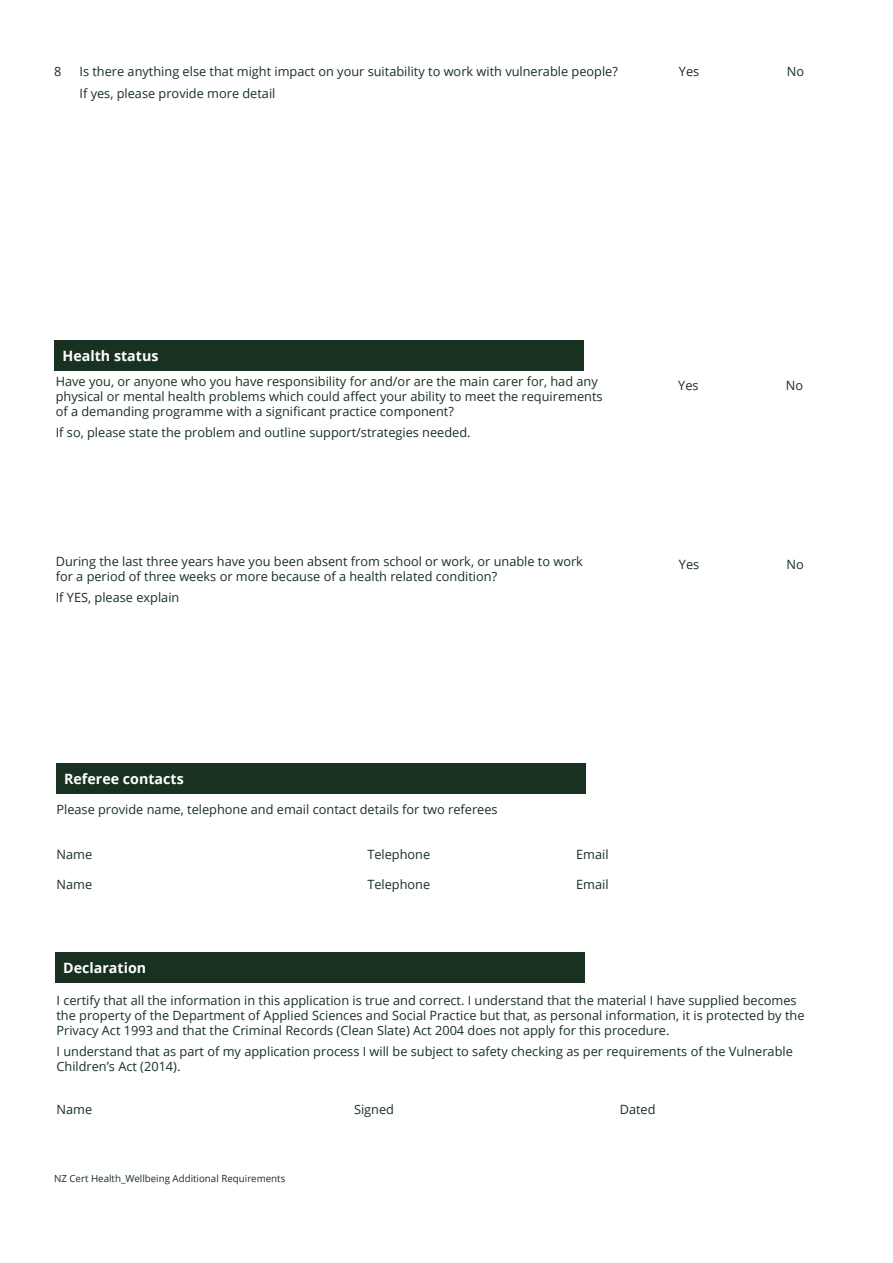
<style>
.page{position:relative;width:893px;height:1263px;background:#fff}
.page>*{position:absolute;margin:0;border:0;box-sizing:border-box;transform-origin:0 0}
.t1{font:700 14.25px "Open Sans";color:#fff}
.t2{font:12.75px/15px "Open Sans";color:#183121}
.t3{font:9.75px "Open Sans";color:#183121}
</style>
<div class="page">
<div style="left:55px;top:952px;width:530px;height:31px;background:#183121"></div>
<div style="left:56px;top:763px;width:529px;height:30px;background:#183121"></div>
<div style="left:54px;top:340px;width:530px;height:31px;background:#183121"></div>
<p class="t2" style="left:54px;top:64px;width:9px">8</p>
<p class="t2" style="left:79px;top:64px;width:540px">Is there anything else that might impact on your suitability to work with vulnerable people?</p>
<p class="t2" style="left:679px;top:64px;width:22px">Yes</p>
<p class="t2" style="left:787px;top:64px;width:19px">No</p>
<p class="t2" style="left:79px;top:85px;width:197px">If yes, please provide more detail</p>
<p class="t1" style="left:63px;top:346px;width:98px">Health status</p>
<p class="t2" style="left:56px;top:373px;width:548px">Have you, or anyone who you have responsibility for and/or are the main carer for, had any physical or mental health problems which could affect your ability to meet the requirements of a demanding programme with a significant practice component?</p>
<p class="t2" style="left:56px;top:425px;width:416px">If so, please state the problem and outline support/strategies needed.</p>
<p class="t2" style="left:56px;top:553px;width:529px">During the last three years have you been absent from school or work, or unable to work for a period of three weeks or more because of a health related condition?</p>
<p class="t2" style="left:56px;top:589px;width:125px">If YES, please explain</p>
<p class="t1" style="left:64px;top:768px;width:121px">Referee contacts</p>
<p class="t2" style="left:56px;top:802px;width:443px">Please provide name, telephone and email contact details for two referees</p>
<p class="t2" style="left:56px;top:847px;width:37px">Name</p>
<p class="t2" style="left:367px;top:847px;width:64px">Telephone</p>
<p class="t2" style="left:576px;top:847px;width:34px">Email</p>
<p class="t2" style="left:56px;top:877px;width:37px">Name</p>
<p class="t2" style="left:367px;top:877px;width:64px">Telephone</p>
<p class="t2" style="left:576px;top:877px;width:34px">Email</p>
<p class="t1" style="left:63px;top:958px;width:85px">Declaration</p>
<p class="t2" style="left:678px;top:377px;width:22px">Yes</p>
<p class="t2" style="left:786px;top:377px;width:19px">No</p>
<p class="t2" style="left:679px;top:557px;width:22px">Yes</p>
<p class="t2" style="left:786px;top:557px;width:19px">No</p>
<p class="t2" style="left:56px;top:992px;width:749px">I certify that all the information in this application is true and correct. I understand that the material I have supplied becomes the property of the Department of Applied Sciences and Social Practice but that, as personal information, it is protected by the<br>Privacy Act 1993 and that the Criminal Records (Clean Slate) Act 2004 does not apply for this procedure.</p>
<p class="t2" style="left:56px;top:1044px;width:738px">I understand that as part of my application process I will be subject to safety checking as per requirements of the Vulnerable<br>Children’s Act (2014).</p>
<p class="t2" style="left:56px;top:1101px;width:37px">Name</p>
<p class="t2" style="left:354px;top:1101px;width:42px">Signed</p>
<p class="t2" style="left:620px;top:1101px;width:37px">Dated</p>
<p class="t3" style="left:54px;top:1172px;width:233px">NZ Cert Health_Wellbeing Additional Requirements</p>
</div>
